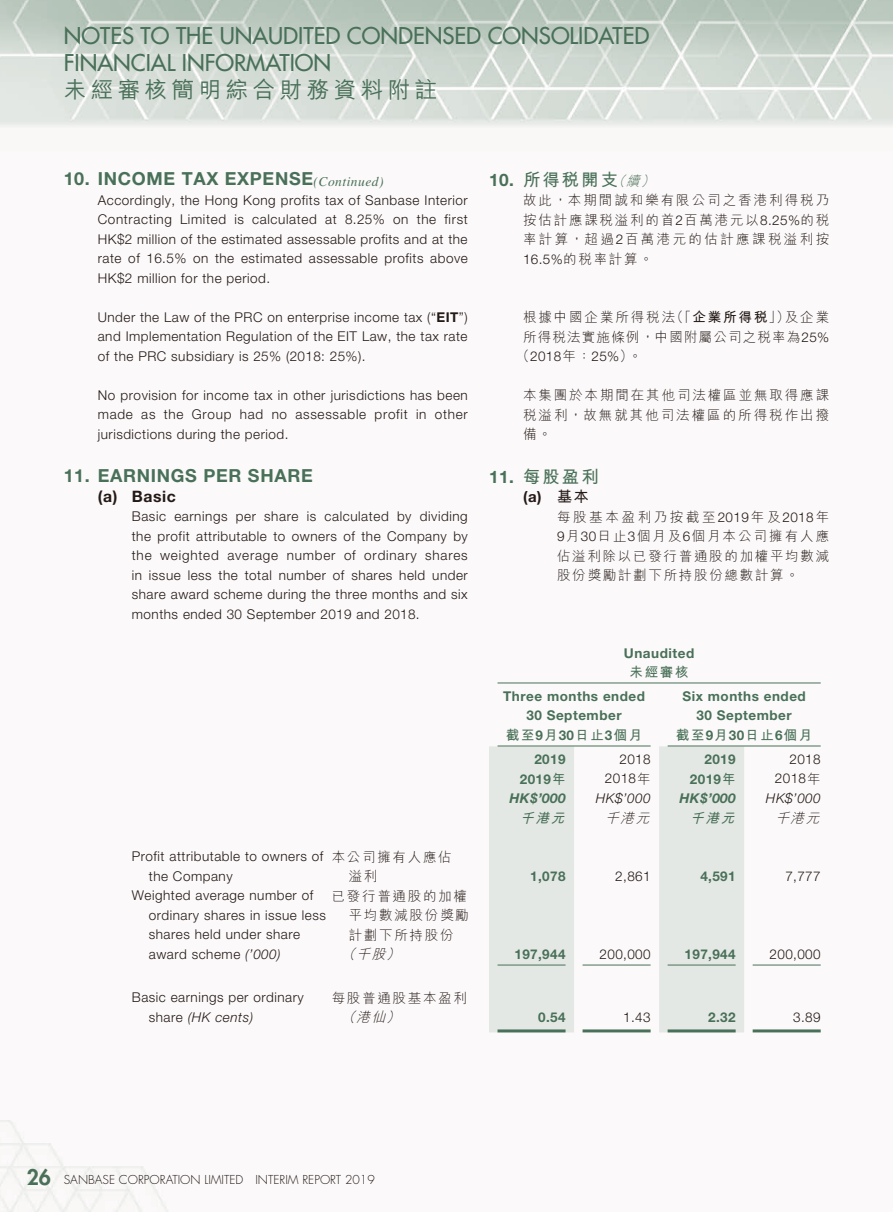
<style>
.page{position:relative;width:893px;height:1212px;background:#fff}
.page>*{position:absolute;margin:0;border:0;box-sizing:border-box;transform-origin:0 0}
.t1{font:500 22.5px/27px "Futura Std";color:#497058}
.t2{font:500 22.5px "M Hei HK";letter-spacing:.2em;color:#497058}
.t3{font:700 18px "Helvetica Neue LT Std";letter-spacing:.04em;color:#497058}
.t4{font:700 17.25px "M Hei HK";letter-spacing:.13em;color:#497058}
.t5{font:700 15.75px "Helvetica Neue LT Std";letter-spacing:.04em;color:#231916}
.t6{font:700 15px "Helvetica Neue LT Std";color:#231916}
.t7{font:300 13.5px/19.5px "Helvetica Neue LT Std";letter-spacing:.04em;color:#231916;text-align:justify}
.t8{font:300 13.5px/19.5px "M Hei HK";letter-spacing:.135em;color:#231916;text-align:justify}
.t9{font:700 13.5px/19.5px "Helvetica Neue LT Std";letter-spacing:.04em;color:#497058;text-align:center}
.t10{font:300 13.5px/19.5px "M Hei HK";letter-spacing:.085em;color:#231916}
.t11{font:700 13.5px "M Hei HK";letter-spacing:.13em;color:#497058}
.t12{font:italic 700 13.5px "Helvetica Neue LT Std";letter-spacing:.03em;color:#497058}
.t13{font:italic 300 13.5px "Helvetica Neue LT Std";letter-spacing:.03em;color:#231916}
.t14{font:italic 300 13.5px "M Hei HK";color:#231916}
.t15{font:italic 700 13.5px "M Hei HK";color:#497058}
.t16{font:300 12px "Futura Std";color:#231916}
.s1{font-family:"Times LT Std";font-weight:400;font-style:italic;font-size:13.5px}
.s2{font-weight:700}
.s3{font-family:"Helvetica Neue LT Std"}
.s4{font-weight:300;font-style:italic;font-size:13.5px}
.s5{font-family:"M Hei HK"}
.s6{font-style:italic}
.s7{font-weight:800;font-size:21px;color:#497058}
</style>
<div class="page">
<img style="left:0;top:0;width:893px;height:1212px">
<svg style="left:489px;top:746px;width:255px;height:286px;fill:#e4e8e4"></svg>
<hr style="left:497px;top:682px;width:324px;height:1px;background:#497058">
<hr style="left:497px;top:746px;width:154px;height:1px;background:#497058">
<hr style="left:668px;top:746px;width:153px;height:1px;background:#497058">
<hr style="left:497px;top:965px;width:69px;height:1px;background:#497058">
<hr style="left:583px;top:965px;width:68px;height:1px;background:#497058">
<hr style="left:668px;top:965px;width:68px;height:1px;background:#497058">
<hr style="left:753px;top:965px;width:68px;height:1px;background:#497058">
<hr style="left:497px;top:1029px;width:69px;height:3px;background:#497058">
<hr style="left:583px;top:1029px;width:68px;height:3px;background:#497058">
<hr style="left:668px;top:1029px;width:68px;height:3px;background:#497058">
<hr style="left:753px;top:1029px;width:68px;height:3px;background:#497058">
<h1 class="t1" style="left:64px;top:23px;width:587px">NOTES TO THE UNAUDITED CONDENSED CONSOLIDATED<br>FINANCIAL INFORMATION</h1>
<h1 class="t2" style="left:64px;top:74px;width:375px">未經審核簡明綜合財務資料附註</h1>
<h2 class="t3" style="left:64px;top:167px;width:321px">10. INCOME TAX EXPENSE<span class="s1">(Continued)</span></h2>
<p class="t7" style="left:98px;top:190px;width:372px">Accordingly, the Hong Kong profits tax of Sanbase Interior Contracting Limited is calculated at 8.25% on the first HK$2 million of the estimated assessable profits and at the rate of 16.5% on the estimated assessable profits above HK$2 million for the period.</p>
<p class="t7" style="left:98px;top:307px;width:371px">Under the Law of the PRC on enterprise income tax (“<span class="s2">EIT</span>”) and Implementation Regulation of the EIT Law, the tax rate of the PRC subsidiary is 25% (2018: 25%).</p>
<p class="t7" style="left:98px;top:385px;width:372px">No provision for income tax in other jurisdictions has been made as the Group had no assessable profit in other jurisdictions during the period.</p>
<h2 class="t3" style="left:64px;top:464px;width:250px">11. EARNINGS PER SHARE</h2>
<p class="t5" style="left:98px;top:486px;width:80px">(a) Basic</p>
<p class="t7" style="left:132px;top:506px;width:338px">Basic earnings per share is calculated by dividing the profit attributable to owners of the Company by the weighted average number of ordinary shares in issue less the total number of shares held under share award scheme during the three months and six months ended 30 September 2019 and 2018.</p>
<p class="t7" style="left:149px;top:846px;width:176px;text-indent:-17px">Profit attributable to owners of the Company</p>
<p class="t8" style="left:349px;top:847px;width:105px;text-indent:-17px">本公司擁有人應佔溢利</p>
<p class="t4" style="left:489px;top:167px;width:170px"><span class="s3">10.</span> 所得稅開支<span class="s4">（續）</span></p>
<p class="t8" style="left:523px;top:190px;width:308px">故此，本期間誠和樂有限公司之香港利得稅乃按估計應課稅溢利的首<span class="s3">2</span>百萬港元以<span class="s3">8.25%</span>的稅率計算，超過<span class="s3">2</span>百萬港元的估計應課稅溢利按<span class="s3">16.5%</span>的稅率計算。</p>
<p class="t10" style="left:523px;top:307px;width:308px">根據中國企業所得稅法（「<span class="s2">企業所得稅</span>」）及企業所得稅法實施條例，中國附屬公司之稅率為<span class="s3">25%</span></p>
<p class="t7" style="left:516px;top:346px;width:127px"><span class="s5">（</span>2018<span class="s5">年：</span>25%<span class="s5">）。</span></p>
<p class="t8" style="left:523px;top:385px;width:308px">本集團於本期間在其他司法權區並無取得應課稅溢利，故無就其他司法權區的所得稅作出撥備。</p>
<p class="t4" style="left:489px;top:464px;width:111px"><span class="s3">11.</span> 每股盈利</p>
<p class="t6" style="left:523px;top:487px;width:67px">(a) <span class="s5">基本</span></p>
<p class="t8" style="left:557px;top:507px;width:274px">每股基本盈利乃按截至<span class="s3">2019</span>年及<span class="s3">2018</span>年<span class="s3">9</span>月<span class="s3">30</span>日止<span class="s3">3</span>個月及<span class="s3">6</span>個月本公司擁有人應佔溢利除以已發行普通股的加權平均數減股份獎勵計劃下所持股份總數計算。</p>
<p class="t9" style="left:624px;top:643px;width:72px">Unaudited</p>
<p class="t11" style="left:629px;top:662px;width:61px">未經審核</p>
<p class="t9" style="left:503px;top:686px;width:143px">Three months ended<br>30 September</p>
<p class="t9" style="left:682px;top:686px;width:125px">Six months ended<br>30 September</p>
<p class="t11" style="left:506px;top:725px;width:138px">截至<span class="s3">9</span>月<span class="s3">30</span>日止<span class="s3">3</span>個月</p>
<p class="t11" style="left:676px;top:725px;width:138px">截至<span class="s3">9</span>月<span class="s3">30</span>日止<span class="s3">6</span>個月</p>
<p class="t9" style="left:534px;top:749px;width:33px">2019</p>
<p class="t7" style="left:619px;top:749px;width:33px">2018</p>
<p class="t9" style="left:704px;top:749px;width:33px">2019</p>
<p class="t7" style="left:789px;top:749px;width:33px">2018</p>
<p class="t9" style="left:520px;top:769px;width:47px">2019<span class="s5">年</span></p>
<p class="t7" style="left:605px;top:768px;width:47px">2018<span class="s5">年</span></p>
<p class="t9" style="left:690px;top:769px;width:47px">2019<span class="s5">年</span></p>
<p class="t7" style="left:775px;top:768px;width:47px">2018<span class="s5">年</span></p>
<p class="t12" style="left:509px;top:789px;width:58px">HK$’000</p>
<p class="t13" style="left:596px;top:790px;width:56px">HK$’000</p>
<p class="t12" style="left:679px;top:789px;width:58px">HK$’000</p>
<p class="t13" style="left:766px;top:790px;width:56px">HK$’000</p>
<p class="t15" style="left:520px;top:808px;width:50px">千港元</p>
<p class="t14" style="left:605px;top:811px;width:49px">千港元</p>
<p class="t15" style="left:690px;top:808px;width:50px">千港元</p>
<p class="t14" style="left:775px;top:811px;width:49px">千港元</p>
<p class="t9" style="left:530px;top:866px;width:37px">1,078</p>
<p class="t7" style="left:615px;top:866px;width:37px">2,861</p>
<p class="t9" style="left:700px;top:866px;width:37px">4,591</p>
<p class="t7" style="left:785px;top:866px;width:37px">7,777</p>
<p class="t7" style="left:149px;top:885px;width:179px;text-align:left;text-indent:-17px">Weighted average number of ordinary shares in issue less shares held under share award scheme <span class="s6">(’000)</span></p>
<p class="t8" style="left:349px;top:886px;width:122px;text-align:left;text-indent:-17px">已發行普通股的加權平均數減股份獎勵計劃下所持股份</p>
<p class="t14" style="left:342px;top:947px;width:63px">（千股）</p>
<p class="t9" style="left:514px;top:944px;width:53px">197,944</p>
<p class="t7" style="left:600px;top:944px;width:53px">200,000</p>
<p class="t9" style="left:685px;top:944px;width:53px">197,944</p>
<p class="t7" style="left:770px;top:944px;width:53px">200,000</p>
<p class="t7" style="left:149px;top:987px;width:156px;text-indent:-17px">Basic earnings per ordinary share <span class="s6">(HK cents)</span></p>
<p class="t8" style="left:332px;top:988px;width:137px">每股普通股基本盈利</p>
<p class="t14" style="left:342px;top:1010px;width:63px">（港仙）</p>
<p class="t9" style="left:538px;top:1007px;width:29px">0.54</p>
<p class="t7" style="left:623px;top:1007px;width:29px">1.43</p>
<p class="t9" style="left:708px;top:1007px;width:29px">2.32</p>
<p class="t7" style="left:793px;top:1007px;width:29px">3.89</p>
<p class="t16" style="left:27px;top:1172px;width:350px"><span class="s7">26</span> SANBASE CORPORATION LIMITED INTERIM REPORT 2019</p>
</div>
